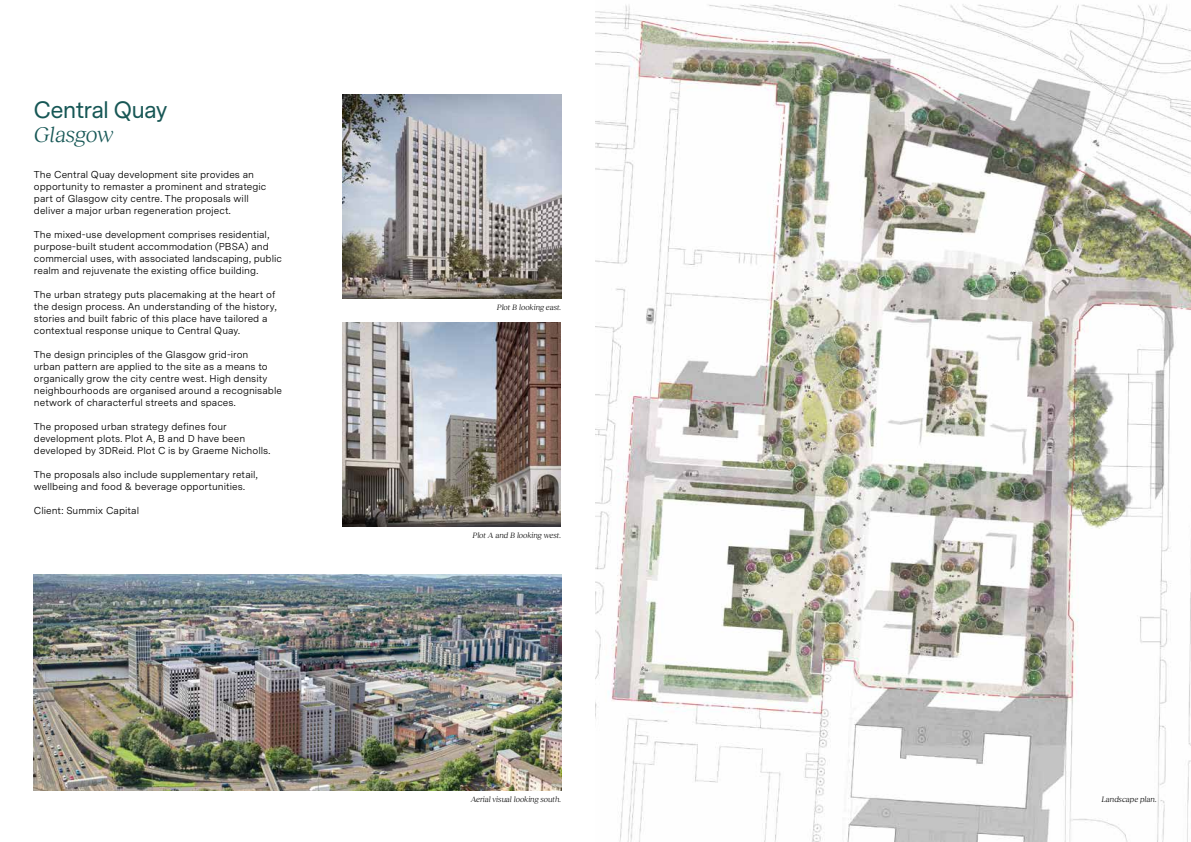
<style>
.page{position:relative;width:1191px;height:842px;background:#fff}
.page>*{position:absolute;margin:0;border:0;box-sizing:border-box;transform-origin:0 0}
.t1{font:22px "Messina Sans";letter-spacing:-.005em;color:#165755}
.t2{font:italic 22px "Reckless Neue";letter-spacing:-.005em;color:#165755}
.t3{font:10px/12px "Messina Sans";letter-spacing:.005em;color:#000}
.t4{font:italic 8px "Reckless Neue";color:#000}
.s1{color:#185755}
</style>
<div class="page">
<img style="left:595px;top:4px;width:596px;height:838px">
<img style="left:34px;top:574px;width:527px;height:216px">
<img style="left:343px;top:94px;width:218px;height:204px">
<img style="left:343px;top:322px;width:218px;height:204px">
<h1 class="t1" style="left:34px;top:95px;width:135px">Central <span class="s1">Quay</span></h1>
<h1 class="t2" style="left:34px;top:119px;width:81px">Glasgow</h1>
<p class="t3" style="left:34px;top:168px;width:234px">The Central Quay development site provides an opportunity to remaster a prominent and strategic part of Glasgow city centre. The proposals will deliver a major urban regeneration project.</p>
<p class="t3" style="left:34px;top:228px;width:250px">The mixed-use development comprises residential, purpose-built student accommodation (PBSA) and commercial uses, with associated landscaping, public realm and rejuvenate the existing office building.</p>
<p class="t3" style="left:34px;top:288px;width:244px">The urban strategy puts placemaking at the heart of the design process. An understanding of the history, stories and built fabric of this place have tailored a contextual response unique to Central Quay.</p>
<p class="t3" style="left:34px;top:348px;width:250px">The design principles of the Glasgow grid-iron<br>urban pattern are applied to the site as a means to organically grow the city centre west. High density neighbourhoods are organised around a recognisable network of characterful streets and spaces.</p>
<p class="t3" style="left:34px;top:420px;width:238px">The proposed urban strategy defines four development plots. Plot A, B and D have been developed by 3DReid. Plot C is by Graeme Nicholls.</p>
<p class="t3" style="left:34px;top:468px;width:225px">The proposals also include supplementary retail, wellbeing and food &amp; beverage opportunities.</p>
<p class="t3" style="left:34px;top:504px;width:107px">Client: Summix Capital</p>
<p class="t4" style="left:497px;top:302px;width:66px">Plot B looking east.</p>
<p class="t4" style="left:472px;top:530px;width:90px">Plot A and B looking west.</p>
<p class="t4" style="left:471px;top:794px;width:92px">Aerial visual looking south.</p>
<p class="t4" style="left:1101px;top:794px;width:57px">Landscape plan.</p>
</div>
